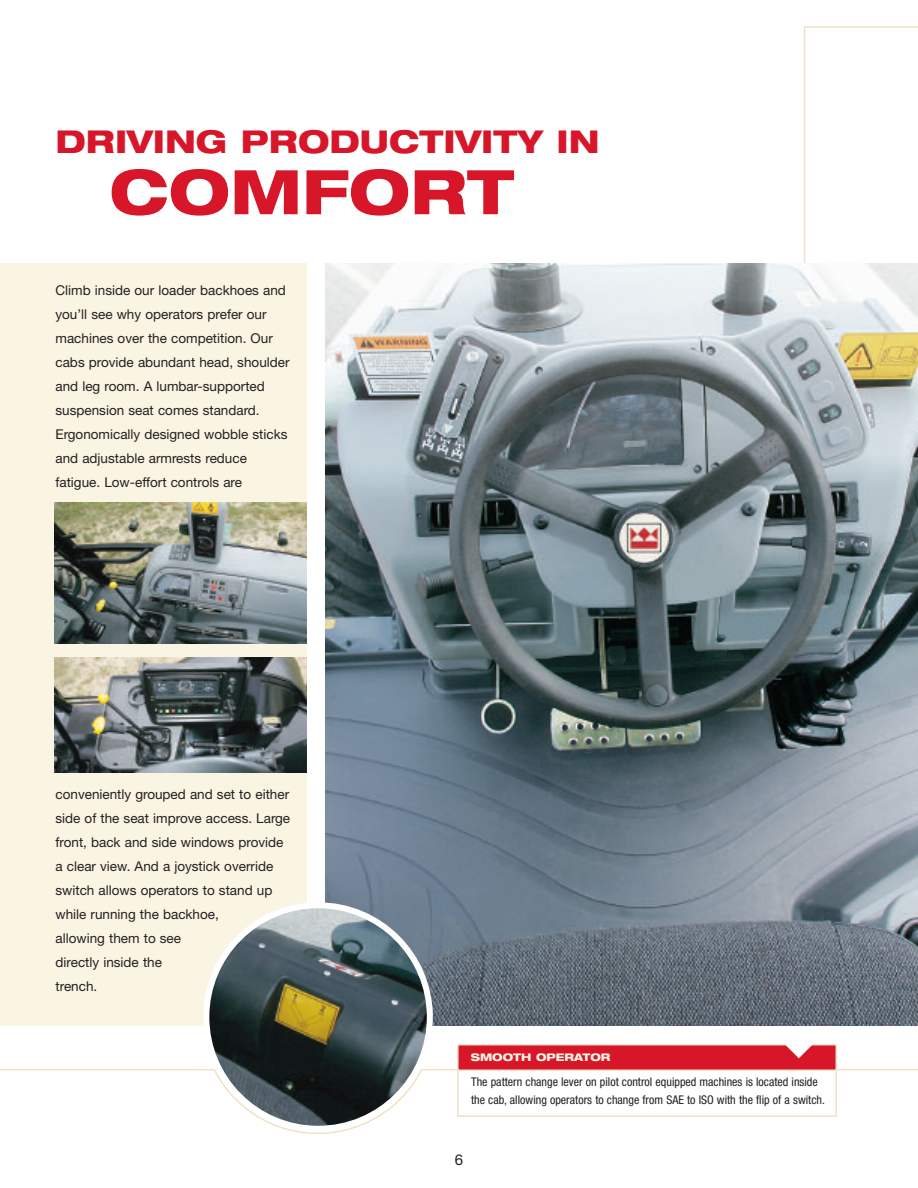
<style>
.page{position:relative;width:918px;height:1188px;background:#fff}
.page>*{position:absolute;margin:0;border:0;box-sizing:border-box;transform-origin:0 0}
.t1{font:800 expanded 61.5px "Helvetica Neue";color:#d71729}
.t2{font:800 expanded 31.5px "Helvetica Neue";color:#d71729}
.t3{font:15px "Helvetica Neue";color:#231f20}
.t4{font:13.5px/24px "Helvetica Neue";color:#231f20}
.t5{font:condensed 12px/18px "Helvetica Neue";color:#231f20}
.t6{font:800 expanded 10.5px "Helvetica Neue";color:#faf4e3}
</style>
<div class="page">
<hr style="left:804px;top:27px;width:1px;height:236px;background:#efe2c5">
<div style="left:0;top:263px;width:818px;height:763px;background:#faf4e3"></div>
<img style="left:325px;top:263px;width:593px;height:763px">
<hr style="left:804px;top:26px;width:114px;height:2px;background:#efe2c5">
<hr style="left:806px;top:1069px;width:112px;height:1px;background:#efe2c5">
<hr style="left:0;top:1069px;width:215px;height:1px;background:#efe2c5">
<hr style="left:422px;top:1069px;width:60px;height:1px;background:#efe2c5">
<div style="left:457px;top:1066px;width:380px;height:51px;border:2px solid #efe2c5"></div>
<div style="left:458px;top:1045px;width:378px;height:25px;background:#d71729"></div>
<div style="left:457px;top:1044px;width:380px;height:27px;border:2px solid #efe2c5"></div>
<svg style="left:785px;top:1044px;width:28px;height:14px"></svg>
<img style="left:55px;top:658px;width:252px;height:115px">
<img style="left:54px;top:503px;width:253px;height:141px">
<div style="left:307px;top:108px;width:18px;height:931px;background:#fff"></div>
<svg style="left:203px;top:902px;width:230px;height:230px"></svg>
<h2 class="t2" style="left:56px;top:129px;width:546px">DRIVING PRODUCTIVITY IN</h2>
<h1 class="t1" style="left:110px;top:168px;width:406px">COMFORT</h1>
<p class="t4" style="left:56px;top:279px;width:236px">Climb inside our loader backhoes and you’ll see why operators prefer our machines over the competition. Our cabs provide abundant head, shoulder and leg room. A lumbar-supported suspension seat comes standard.<br>Ergonomically designed wobble sticks and adjustable armrests reduce fatigue. Low-effort controls are</p>
<p class="t4" style="left:56px;top:783px;width:236px">conveniently grouped and set to either side of the seat improve access. Large front, back and side windows provide a clear view. And a joystick override switch allows operators to stand up while running the backhoe,<br>allowing them to see<br>directly inside the<br>trench.</p>
<p class="t6" style="left:471px;top:1053px;width:142px">SMOOTH OPERATOR</p>
<p class="t5" style="left:471px;top:1074px;width:355px">The pattern change lever on pilot control equipped machines is located inside the cab, allowing operators to change from SAE to ISO with the flip of a switch.</p>
<p class="t3" style="left:455px;top:1154px;width:10px">6</p>
</div>
